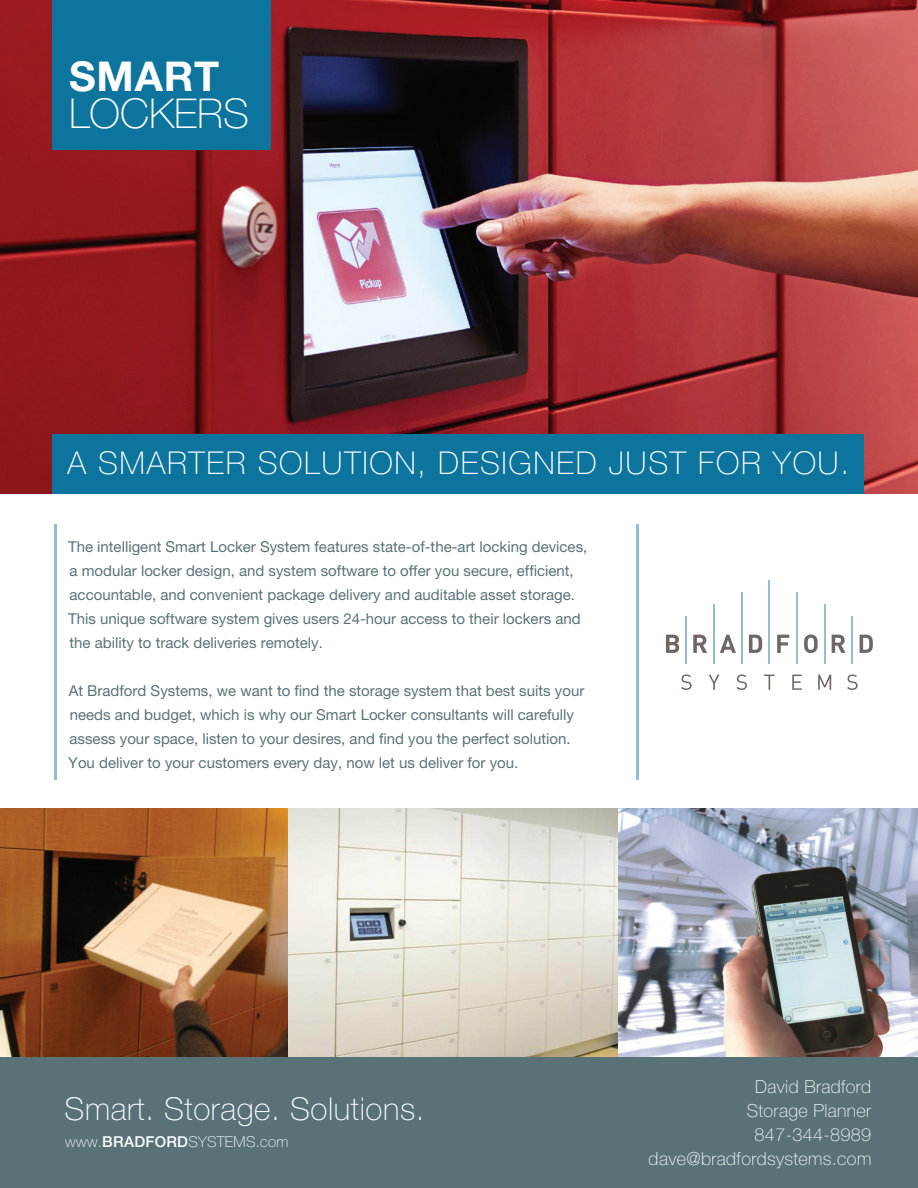
<style>
.page{position:relative;width:918px;height:1188px;background:#fff}
.page>*{position:absolute;margin:0;border:0;box-sizing:border-box;transform-origin:0 0}
.t1{font:100 41.1px "Helvetica Neue";color:#fff}
.t2{font:700 41.1px "Helvetica Neue";letter-spacing:.02em;color:#fff}
.t3{font:100 31.5px "Helvetica Neue";letter-spacing:.05em;color:#fff}
.t4{font:100 31.5px "Helvetica Neue";letter-spacing:.02em;color:#fff}
.t5{font:100 18px "Helvetica Neue";letter-spacing:.02em;color:#fff}
.t6{font:15px/24px "Helvetica Neue";color:#587278}
.t7{font:100 15px "Helvetica Neue";letter-spacing:.02em;color:#fff}
.s1{font-weight:500}
</style>
<div class="page">
<img style="left:0;top:809px;width:288px;height:248px">
<img style="left:618px;top:809px;width:300px;height:248px">
<img style="left:288px;top:809px;width:330px;height:248px">
<img style="left:0;top:0;width:918px;height:493px">
<div style="left:0;top:1057px;width:918px;height:131px;background:#587278"></div>
<div style="left:52px;top:434px;width:812px;height:59px;background:#0d749d"></div>
<svg style="left:681px;top:674px;width:11px;height:16px"></svg>
<svg style="left:709px;top:675px;width:10px;height:15px"></svg>
<svg style="left:736px;top:674px;width:11px;height:16px"></svg>
<svg style="left:764px;top:675px;width:11px;height:15px"></svg>
<svg style="left:792px;top:675px;width:10px;height:15px"></svg>
<svg style="left:818px;top:675px;width:13px;height:15px"></svg>
<svg style="left:847px;top:674px;width:11px;height:16px"></svg>
<svg style="left:666px;top:635px;width:13px;height:18px"></svg>
<svg style="left:693px;top:635px;width:14px;height:18px"></svg>
<svg style="left:720px;top:635px;width:16px;height:18px"></svg>
<svg style="left:749px;top:635px;width:13px;height:18px"></svg>
<svg style="left:777px;top:635px;width:12px;height:18px"></svg>
<svg style="left:804px;top:634px;width:14px;height:19px"></svg>
<svg style="left:832px;top:635px;width:13px;height:18px"></svg>
<svg style="left:860px;top:635px;width:13px;height:18px"></svg>
<hr style="left:685px;top:616px;width:2px;height:48px;background:#92bfd0">
<hr style="left:713px;top:604px;width:2px;height:60px;background:#92bfd0">
<hr style="left:741px;top:592px;width:2px;height:72px;background:#92bfd0">
<hr style="left:768px;top:580px;width:2px;height:84px;background:#92bfd0">
<hr style="left:796px;top:592px;width:2px;height:72px;background:#92bfd0">
<hr style="left:824px;top:604px;width:2px;height:60px;background:#92bfd0">
<hr style="left:851px;top:616px;width:2px;height:48px;background:#92bfd0">
<div style="left:52px;top:0;width:219px;height:150px;background:#0d749d"></div>
<hr style="left:54px;top:524px;width:3px;height:256px;background:#92bfd0">
<hr style="left:636px;top:524px;width:3px;height:256px;background:#92bfd0">
<p class="t2" style="left:69px;top:51px;width:152px">SMART</p>
<p class="t1" style="left:69px;top:90px;width:182px">LOCKERS</p>
<p class="t3" style="left:67px;top:445px;width:783px">A SMARTER SOLUTION, DESIGNED JUST FOR YOU.</p>
<p class="t6" style="left:68px;top:534px;width:521px">The intelligent Smart Locker System features state-of-the-art locking devices, a modular locker design, and system software to offer you secure, efficient, accountable, and convenient package delivery and auditable asset storage.<br>This unique software system gives users 24-hour access to their lockers and the ability to track deliveries remotely.</p>
<p class="t6" style="left:68px;top:678px;width:518px">At Bradford Systems, we want to find the storage system that best suits your needs and budget, which is why our Smart Locker consultants will carefully assess your space, listen to your desires, and find you the perfect solution.<br>You deliver to your customers every day, now let us deliver for you.</p>
<p class="t4" style="left:65px;top:1091px;width:362px">Smart. Storage. Solutions.</p>
<p class="t7" style="left:65px;top:1133px;width:225px">www.<span class="s1">BRADFORD</span>SYSTEMS.com</p>
<p class="t5" style="left:755px;top:1077px;width:118px">David Bradford</p>
<p class="t5" style="left:747px;top:1101px;width:126px">Storage Planner</p>
<p class="t5" style="left:755px;top:1125px;width:118px">847-344-8989</p>
<p class="t5" style="left:649px;top:1149px;width:224px">dave@bradfordsystems.com</p>
</div>
